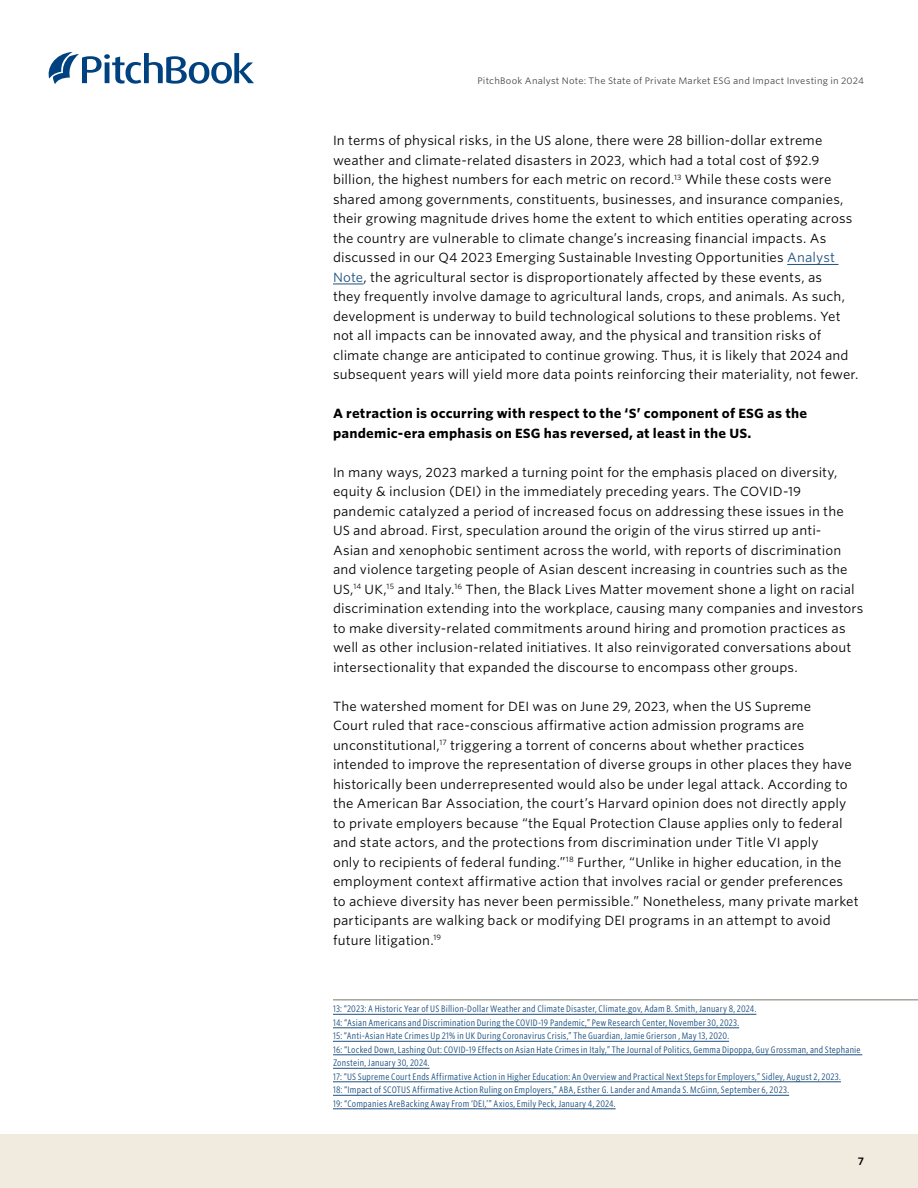
<style>
.page{position:relative;width:918px;height:1188px;background:#fff}
.page>*{position:absolute;margin:0;border:0;box-sizing:border-box;transform-origin:0 0}
.AN_Body_copy{font:12.75px/19.5px "Whitney S Sm";letter-spacing:.01em;color:#000}
.AN_Subsection_II{font:700 12.75px/19.5px "Whitney S Sm";letter-spacing:.015em;color:#000}
.t1{font:600 10.5px "Whitney S Sm";color:#000}
.AN_Footnote{font:9px/13.5px "Whitney Cond S Sm";letter-spacing:.02em;color:#1d5080}
.t2{font:9px "Whitney S Sm";letter-spacing:.025em;color:#484643}
.s1{color:#1d5080}
</style>
<div class="page">
<div style="left:0;top:1134px;width:918px;height:54px;background:#f0ebde"></div>
<svg style="left:49px;top:52px;width:205px;height:32px"></svg>
<hr style="left:787px;top:264px;width:52px;height:1px;background:#1d5080">
<hr style="left:333px;top:284px;width:31px;height:1px;background:#1d5080">
<hr style="left:333px;top:1000px;width:585px;height:1px;background:#78766f">
<hr style="left:333px;top:1014px;width:423px;height:1px;background:#1d5080">
<hr style="left:333px;top:1028px;width:406px;height:1px;background:#1d5080">
<hr style="left:333px;top:1041px;width:396px;height:1px;background:#1d5080">
<hr style="left:333px;top:1055px;width:529px;height:1px;background:#1d5080">
<hr style="left:333px;top:1068px;width:97px;height:1px;background:#1d5080">
<hr style="left:333px;top:1082px;width:508px;height:1px;background:#1d5080">
<hr style="left:333px;top:1095px;width:456px;height:1px;background:#1d5080">
<hr style="left:333px;top:1109px;width:283px;height:1px;background:#1d5080">
<p class="t2" style="left:478px;top:75px;width:388px">PitchBook Analyst Note: The State of Private Market ESG and Impact Investing in 2024</p>
<p class="AN_Body_copy" style="left:333px;top:131px;width:527px">In terms of physical risks, in the US alone, there were 28 billion-dollar extreme weather and climate-related disasters in 2023, which had a total cost of $92.9 billion, the highest numbers for each metric on record.<sup>13</sup> While these costs were shared among governments, constituents, businesses, and insurance companies, their growing magnitude drives home the extent to which entities operating across the country are vulnerable to climate change’s increasing financial impacts. As discussed in our Q4 2023 Emerging Sustainable Investing Opportunities <span class="s1">Analyst Note</span>, the agricultural sector is disproportionately affected by these events, as<br>they frequently involve damage to agricultural lands, crops, and animals. As such, development is underway to build technological solutions to these problems. Yet not all impacts can be innovated away, and the physical and transition risks of climate change are anticipated to continue growing. Thus, it is likely that 2024 and subsequent years will yield more data points reinforcing their materiality, not fewer.</p>
<p class="AN_Subsection_II" style="left:333px;top:404px;width:476px">A retraction is occurring with respect to the ‘S’ component of ESG as the pandemic-era emphasis on ESG has reversed, at least in the US.</p>
<p class="AN_Body_copy" style="left:333px;top:462px;width:532px">In many ways, 2023 marked a turning point for the emphasis placed on diversity, equity &amp; inclusion (DEI) in the immediately preceding years. The COVID-19 pandemic catalyzed a period of increased focus on addressing these issues in the US and abroad. First, speculation around the origin of the virus stirred up anti-<br>Asian and xenophobic sentiment across the world, with reports of discrimination and violence targeting people of Asian descent increasing in countries such as the US,<sup>14</sup> UK,<sup>15</sup> and Italy.<sup>16</sup> Then, the Black Lives Matter movement shone a light on racial discrimination extending into the workplace, causing many companies and investors to make diversity-related commitments around hiring and promotion practices as well as other inclusion-related initiatives. It also reinvigorated conversations about intersectionality that expanded the discourse to encompass other groups.</p>
<p class="AN_Body_copy" style="left:333px;top:696px;width:527px">The watershed moment for DEI was on June 29, 2023, when the US Supreme<br>Court ruled that race-conscious affirmative action admission programs are unconstitutional,<sup>17</sup> triggering a torrent of concerns about whether practices intended to improve the representation of diverse groups in other places they have historically been underrepresented would also be under legal attack. According to the American Bar Association, the court’s Harvard opinion does not directly apply to private employers because “the Equal Protection Clause applies only to federal and state actors, and the protections from discrimination under Title VI apply<br>only to recipients of federal funding.”<sup>18</sup> Further, “Unlike in higher education, in the employment context affirmative action that involves racial or gender preferences to achieve diversity has never been permissible.” Nonetheless, many private market participants are walking back or modifying DEI programs in an attempt to avoid future litigation.<sup>19</sup></p>
<p class="AN_Footnote" style="left:333px;top:1002px;width:529px">13: “2023: A Historic Year of US Billion-Dollar Weather and Climate Disaster, Climate.gov, Adam B. Smith, January 8, 2024.<br>14: “Asian Americans and Discrimination During the COVID-19 Pandemic,” Pew Research Center, November 30, 2023.<br>15: “Anti-Asian Hate Crimes Up 21% in UK During Coronavirus Crisis,” The Guardian, Jamie Grierson , May 13, 2020.<br>16: “Locked Down, Lashing Out: COVID-19 Effects on Asian Hate Crimes in Italy,” The Journal of Politics, Gemma Dipoppa, Guy Grossman, and Stephanie Zonstein, January 30, 2024.<br>17: “US Supreme Court Ends Affirmative Action in Higher Education: An Overview and Practical Next Steps for Employers,” Sidley, August 2, 2023.<br>18: “Impact of SCOTUS Affirmative Action Ruling on Employers,” ABA, Esther G. Lander and Amanda S. McGinn, September 6, 2023.<br>19: “Companies AreBacking Away From ‘DEI,’” Axios, Emily Peck, January 4, 2024.</p>
<p class="t1" style="left:858px;top:1154px;width:8px">7</p>
</div>
